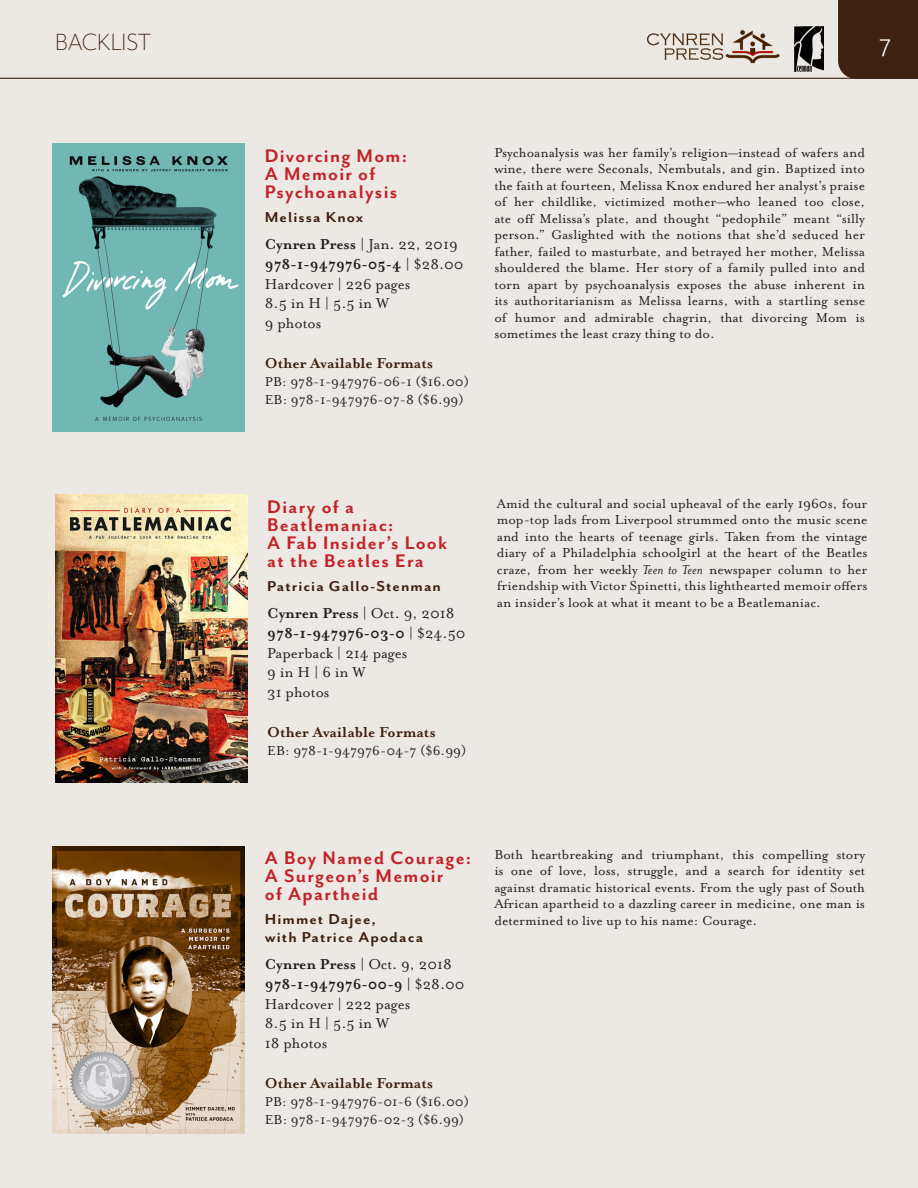
<style>
.page{position:relative;width:918px;height:1188px;background:#ece9e5}
.page>*{position:absolute;margin:0;border:0;box-sizing:border-box;transform-origin:0 0}
.t1{font:300 27px "Mr Eaves San OT";color:#3f210f}
.t2{font:27px "Mr Eaves San OT";color:#fff}
.title_backlist{font:700 21px/18px "Mr Eaves San OT";letter-spacing:.06em;color:#c32328}
.t3{font:16.5px "Mrs Eaves OT";color:#231f20}
.t4{font:700 16.5px "Mrs Eaves OT";color:#231f20}
.t5{font:700 16.5px "Mrs Eaves OT";color:#3f210f}
.author_backlist{font:700 16.5px/18px "Mr Eaves San OT";letter-spacing:.06em;color:#3f210f;scale:1.06 1}
.backlist_des_para1{font:15px/16.5px "Mrs Eaves OT";color:#231f20;text-align:justify}
.s1{font-weight:700}
.s2{font-weight:400}
.s3{font-style:italic}
</style>
<div class="page">
<img style="left:53px;top:144px;width:192px;height:288px">
<img style="left:55px;top:495px;width:192px;height:288px">
<img style="left:53px;top:846px;width:192px;height:288px">
<svg style="left:0;top:0;width:918px;height:79px"></svg>
<h1 class="t1" style="left:55px;top:27px;width:98px">BACKLIST</h1>
<h1 class="t2" style="left:879px;top:28px;width:13px">7</h1>
<p class="title_backlist" style="left:265px;top:146px;width:144px">Divorcing Mom:<br>A Memoir of<br>Psychoanalysis</p>
<p class="author_backlist" style="left:265px;top:208px;width:94px">Melissa Knox</p>
<p class="t3" style="left:265px;top:235px;width:194px"><span class="s1">Cynren Press</span> | Jan. 22, 2019</p>
<p class="t4" style="left:265px;top:254px;width:200px">978-1-947976-05-4 <span class="s2">| $28.00</span></p>
<p class="t3" style="left:265px;top:274px;width:147px">Hardcover | 226 pages</p>
<p class="t3" style="left:265px;top:294px;width:126px">8.5 in H | 5.5 in W</p>
<p class="t3" style="left:265px;top:314px;width:58px">9 photos</p>
<p class="t5" style="left:265px;top:353px;width:170px">Other Available Formats</p>
<p class="backlist_des_para1" style="left:265px;top:373px;width:206px">PB: 978-1-947976-06-1 ($16.00)</p>
<p class="backlist_des_para1" style="left:265px;top:391px;width:200px">EB: 978-1-947976-07-8 ($6.99)</p>
<p class="backlist_des_para1" style="left:494px;top:144px;width:372px">Psychoanalysis was her family’s religion—instead of wafers and wine, there were Seconals, Nembutals, and gin. Baptized into the faith at fourteen, Melissa Knox endured her analyst’s praise of her childlike, victimized mother—who leaned too close, ate off Melissa’s plate, and thought “pedophile” meant “silly person.” Gaslighted with the notions that she’d seduced her father, failed to masturbate, and betrayed her mother, Melissa shouldered the blame. Her story of a family pulled into and torn apart by psychoanalysis exposes the abuse inherent in its authoritarianism as Melissa learns, with a startling sense of humor and admirable chagrin, that divorcing Mom is sometimes the least crazy thing to do.</p>
<p class="title_backlist" style="left:267px;top:497px;width:181px">Diary of a<br>Beatlemaniac:<br>A Fab Insider’s Look at the Beatles Era</p>
<p class="author_backlist" style="left:267px;top:577px;width:165px">Patricia Gallo-Stenman</p>
<p class="t4" style="left:267px;top:604px;width:189px">Cynren Press <span class="s2">| Oct. 9, 2018</span></p>
<p class="t4" style="left:267px;top:623px;width:200px">978-1-947976-03-0 <span class="s2">| $24.50</span></p>
<p class="t3" style="left:267px;top:643px;width:142px">Paperback | 214 pages</p>
<p class="t3" style="left:267px;top:663px;width:100px">9 in H | 6 in W</p>
<p class="t3" style="left:267px;top:683px;width:64px">31 photos</p>
<p class="t5" style="left:267px;top:722px;width:170px">Other Available Formats</p>
<p class="backlist_des_para1" style="left:267px;top:742px;width:201px">EB: 978-1-947976-04-7 ($6.99)</p>
<p class="backlist_des_para1" style="left:497px;top:495px;width:372px">Amid the cultural and social upheaval of the early 1960s, four mop-top lads from Liverpool strummed onto the music scene and into the hearts of teenage girls. Taken from the vintage diary of a Philadelphia schoolgirl at the heart of the Beatles craze, from her weekly <span class="s3">Teen to Teen</span> newspaper column to her friendship with Victor Spinetti, this lighthearted memoir offers an insider’s look at what it meant to be a Beatlemaniac.</p>
<p class="title_backlist" style="left:265px;top:848px;width:208px">A Boy Named Courage:<br>A Surgeon’s Memoir<br>of Apartheid</p>
<p class="author_backlist" style="left:265px;top:910px;width:151px">Himmet Dajee,<br>with Patrice Apodaca</p>
<p class="t4" style="left:265px;top:955px;width:189px">Cynren Press <span class="s2">| Oct. 9, 2018</span></p>
<p class="t4" style="left:265px;top:974px;width:201px">978-1-947976-00-9 <span class="s2">| $28.00</span></p>
<p class="t3" style="left:265px;top:994px;width:147px">Hardcover | 222 pages</p>
<p class="t3" style="left:265px;top:1014px;width:126px">8.5 in H | 5.5 in W</p>
<p class="t3" style="left:265px;top:1034px;width:64px">18 photos</p>
<p class="t5" style="left:265px;top:1073px;width:170px">Other Available Formats</p>
<p class="backlist_des_para1" style="left:265px;top:1093px;width:206px">PB: 978-1-947976-01-6 ($16.00)</p>
<p class="backlist_des_para1" style="left:265px;top:1111px;width:201px">EB: 978-1-947976-02-3 ($6.99)</p>
<p class="backlist_des_para1" style="left:494px;top:846px;width:372px">Both heartbreaking and triumphant, this compelling story is one of love, loss, struggle, and a search for identity set against dramatic historical events. From the ugly past of South African apartheid to a dazzling career in medicine, one man is determined to live up to his name: Courage.</p>
</div>
